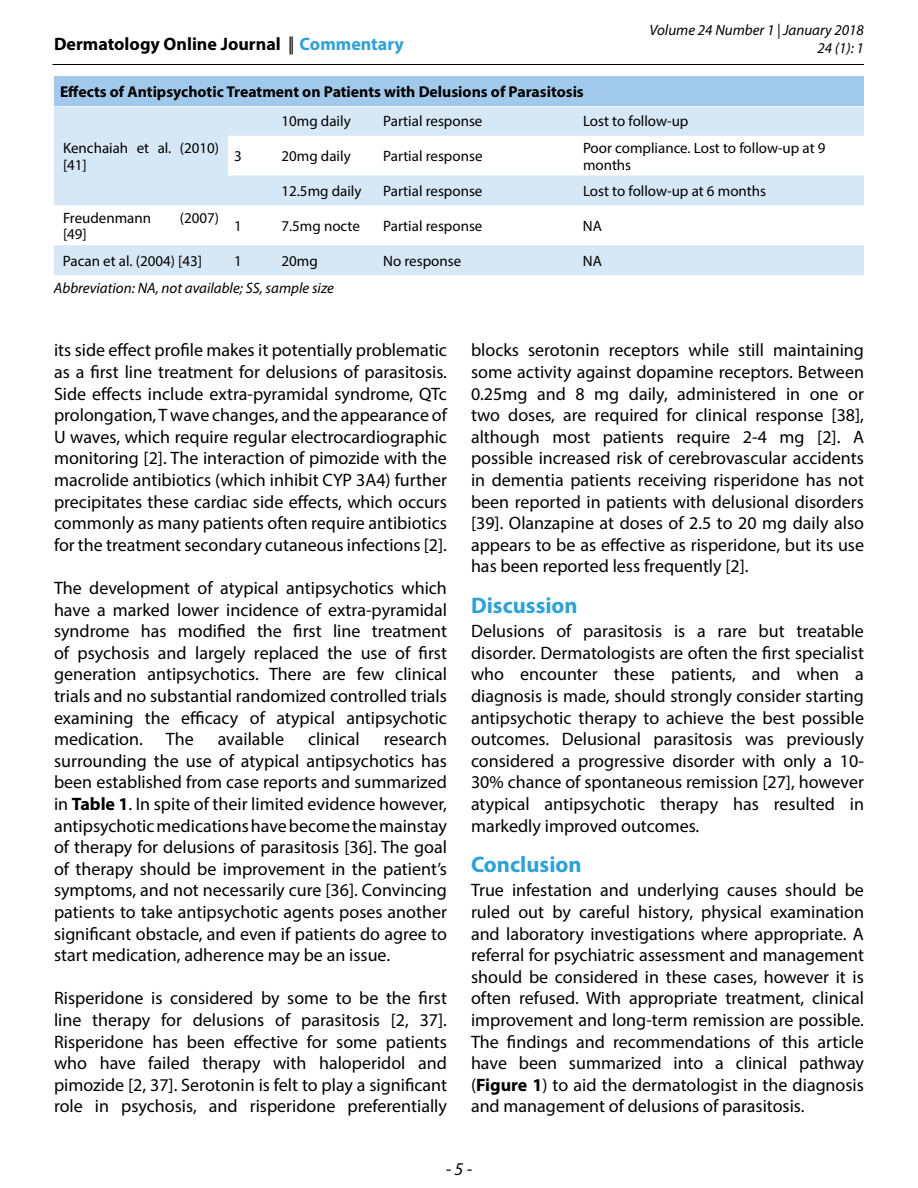
<style>
.page{position:relative;width:918px;height:1188px;background:#fff}
.page>*{position:absolute;margin:0;border:0;box-sizing:border-box;transform-origin:0 0}
.t1{font:700 22.5px "Myriad Pro";color:#2aa2db}
.t2{font:18px/21.6px "Myriad Pro";color:#000;text-align:justify}
.t3{font:700 18px "Myriad Pro";color:#000}
.t4{font:italic 18px "Myriad Pro";color:#000}
.t5{font:700 15.75px "Myriad Pro";color:#000}
.t6{font:15px/16.5px "Myriad Pro";color:#000}
.t7{font:italic 15px/18px "Myriad Pro";color:#000;text-align:right}
.s1{font-weight:400}
.s2{color:#2aa2db}
.s3{font-weight:700}
</style>
<div class="page">
<hr style="left:52px;top:64px;width:812px;height:1px;background:#000">
<div style="left:54px;top:76px;width:810px;height:30px;background:#a0c9eb"></div>
<svg style="left:54px;top:106px;width:810px;height:169px;fill:#d6e8f6"></svg>
<p class="t3" style="left:54px;top:32px;width:351px">Dermatology Online Journal <span class="s1">||</span> <span class="s2">Commentary</span></p>
<p class="t5" style="left:60px;top:82px;width:525px">Effects of Antipsychotic Treatment on Patients with Delusions of Parasitosis</p>
<p class="t7" style="left:649px;top:20px;width:216px">Volume 24 Number 1 | January 2018<br>24 (1): 1</p>
<p class="t6" style="left:63px;top:139px;width:158px">Kenchaiah et al. (2010) [41]</p>
<p class="t6" style="left:63px;top:209px;width:90px">Freudenmann</p>
<p class="t6" style="left:180px;top:209px;width:41px">(2007)</p>
<p class="t6" style="left:63px;top:226px;width:25px">[49]</p>
<p class="t6" style="left:281px;top:113px;width:71px">10mg daily</p>
<p class="t6" style="left:383px;top:113px;width:101px">Partial response</p>
<p class="t6" style="left:583px;top:113px;width:107px">Lost to follow-up</p>
<p class="t6" style="left:234px;top:148px;width:9px">3</p>
<p class="t6" style="left:282px;top:148px;width:71px">20mg daily</p>
<p class="t6" style="left:383px;top:148px;width:101px">Partial response</p>
<p class="t6" style="left:583px;top:139px;width:244px">Poor compliance. Lost to follow-up at 9 months</p>
<p class="t6" style="left:281px;top:183px;width:82px">12.5mg daily</p>
<p class="t6" style="left:383px;top:183px;width:101px">Partial response</p>
<p class="t6" style="left:583px;top:183px;width:185px">Lost to follow-up at 6 months</p>
<p class="t6" style="left:234px;top:217px;width:9px">1</p>
<p class="t6" style="left:281px;top:217px;width:80px">7.5mg nocte</p>
<p class="t6" style="left:383px;top:217px;width:101px">Partial response</p>
<p class="t6" style="left:583px;top:217px;width:21px">NA</p>
<p class="t6" style="left:63px;top:252px;width:141px">Pacan et al. (2004) [43]</p>
<p class="t6" style="left:234px;top:252px;width:9px">1</p>
<p class="t6" style="left:281px;top:252px;width:38px">20mg</p>
<p class="t6" style="left:383px;top:252px;width:80px">No response</p>
<p class="t6" style="left:583px;top:252px;width:21px">NA</p>
<p class="t7" style="left:54px;top:279px;width:282px">Abbreviation: NA, not available; SS, sample size</p>
<p class="t2" style="left:54px;top:339px;width:395px">its side effect profile makes it potentially problematic as a first line treatment for delusions of parasitosis.<br>Side effects include extra-pyramidal syndrome, QTc prolongation, T wave changes, and the appearance of U waves, which require regular electrocardiographic monitoring [2]. The interaction of pimozide with the macrolide antibiotics (which inhibit CYP 3A4) further precipitates these cardiac side effects, which occurs commonly as many patients often require antibiotics for the treatment secondary cutaneous infections [2].</p>
<p class="t2" style="left:54px;top:577px;width:395px">The development of atypical antipsychotics which have a marked lower incidence of extra-pyramidal syndrome has modified the first line treatment of psychosis and largely replaced the use of first generation antipsychotics. There are few clinical trials and no substantial randomized controlled trials examining the efficacy of atypical antipsychotic medication.</p>
<p class="t2" style="left:54px;top:728px;width:395px;text-indent:330px">research surrounding the use of atypical antipsychotics has been established from case reports and summarized in <span class="s3">Table 1</span>. In spite of their limited evidence however, antipsychotic medications have become the mainstay of therapy for delusions of parasitosis [36]. The goal of therapy should be improvement in the patient’s symptoms, and not necessarily cure [36]. Convincing patients to take antipsychotic agents poses another significant obstacle, and even if patients do agree to start medication, adherence may be an issue.</p>
<p class="t2" style="left:54px;top:987px;width:395px">Risperidone is considered by some to be the first line therapy for delusions of parasitosis [2, 37].<br>Risperidone has been effective for some patients who have failed therapy with haloperidol and pimozide [2, 37]. Serotonin is felt to play a significant role in psychosis, and risperidone preferentially</p>
<p class="t2" style="left:166px;top:728px;width:29px">The</p>
<p class="t2" style="left:218px;top:728px;width:68px">available</p>
<p class="t2" style="left:308px;top:728px;width:53px">clinical</p>
<p class="t2" style="left:471px;top:339px;width:395px">blocks serotonin receptors while still maintaining some activity against dopamine receptors. Between 0.25mg and 8 mg daily, administered in one or two doses, are required for clinical response [38], although most patients require 2-4 mg [2]. A possible increased risk of cerebrovascular accidents in dementia patients receiving risperidone has not been reported in patients with delusional disorders [39]. Olanzapine at doses of 2.5 to 20 mg daily also appears to be as effective as risperidone, but its use has been reported less frequently [2].</p>
<p class="t1" style="left:471px;top:590px;width:108px">Discussion</p>
<p class="t2" style="left:471px;top:620px;width:395px">Delusions of parasitosis is a rare but treatable disorder. Dermatologists are often the first specialist who encounter these patients, and when a diagnosis is made, should strongly consider starting antipsychotic therapy to achieve the best possible outcomes. Delusional parasitosis was previously considered a progressive disorder with only a 10- 30% chance of spontaneous remission [27], however atypical antipsychotic therapy has resulted in markedly improved outcomes.</p>
<p class="t1" style="left:471px;top:850px;width:112px">Conclusion</p>
<p class="t2" style="left:471px;top:879px;width:395px">True infestation and underlying causes should be ruled out by careful history, physical examination and laboratory investigations where appropriate. A referral for psychiatric assessment and management should be considered in these cases, however it is often refused. With appropriate treatment, clinical improvement and long-term remission are possible.<br>The findings and recommendations of this article have been summarized into a clinical pathway (<span class="s3">Figure 1</span>) to aid the dermatologist in the diagnosis and management of delusions of parasitosis.</p>
<p class="t4" style="left:446px;top:1157px;width:28px">- 5 -</p>
</div>
